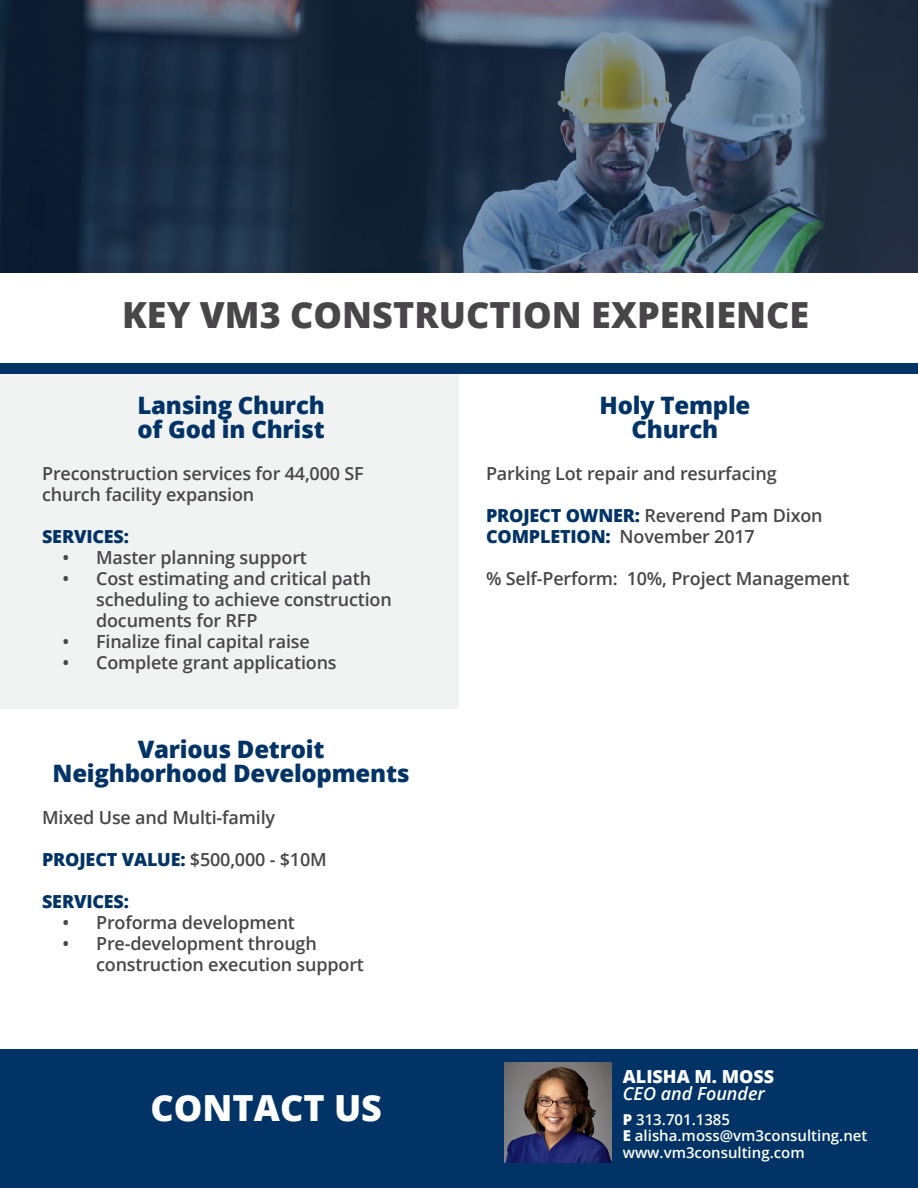
<style>
.page{position:relative;width:918px;height:1188px;background:#fff}
.page>*{position:absolute;margin:0;border:0;box-sizing:border-box;transform-origin:0 0}
.t1{font:800 36px "Open Sans";color:#484648}
.t2{font:800 36px "Open Sans";color:#fff}
.t3{font:800 24px/24px "Open Sans";letter-spacing:-.01em;color:#013366;text-align:center}
.t4{font:600 18px/21px "Open Sans";letter-spacing:-.01em;color:#484648}
.t5{font:800 18px "Open Sans";letter-spacing:-.01em;color:#013366}
.t6{font:italic 600 18px "Open Sans";color:#fff}
.t7{font:800 18px "Open Sans";color:#fff}
.t8{font:600 15px/16.5px "Open Sans";color:#fff}
.s1{font-weight:600;color:#484648}
.s2{font-weight:800;color:#013366}
.s3{font-weight:800}
</style>
<div class="page">
<svg style="left:0;top:0;width:918px;height:272px;background:#2e3f54"></svg>
<div style="left:0;top:373px;width:459px;height:336px;background:#f1f2f2"></div>
<div style="left:0;top:363px;width:918px;height:10px;background:#013366"></div>
<div style="left:0;top:1050px;width:918px;height:138px;background:#013366"></div>
<img style="left:504px;top:1063px;width:108px;height:99px">
<h1 class="t1" style="left:122px;top:288px;width:689px">KEY VM3 CONSTRUCTION EXPERIENCE</h1>
<h2 class="t3" style="left:137px;top:392px;width:189px;text-align:left">Lansing Church of God in Christ</h2>
<p class="t4" style="left:42px;top:462px;width:323px">Preconstruction services for 44,000 SF church facility expansion</p>
<p class="t5" style="left:42px;top:522px;width:88px">SERVICES:</p>
<p class="t4" style="left:62px;top:546px;width:246px">• Master planning support</p>
<p class="t4" style="left:96px;top:567px;width:297px;text-indent:-34px">• Cost estimating and critical path scheduling to achieve construction documents for RFP</p>
<p class="t4" style="left:62px;top:630px;width:249px">• Finalize final capital raise</p>
<p class="t4" style="left:62px;top:651px;width:276px">• Complete grant applications</p>
<h2 class="t3" style="left:53px;top:736px;width:358px">Various Detroit<br>Neighborhood Developments</h2>
<p class="t4" style="left:42px;top:806px;width:235px">Mixed Use and Multi-family</p>
<p class="t5" style="left:42px;top:845px;width:286px">PROJECT VALUE: <span class="s1">$500,000 - $10M</span></p>
<p class="t5" style="left:42px;top:887px;width:88px">SERVICES:</p>
<p class="t4" style="left:62px;top:911px;width:234px">• Proforma development</p>
<p class="t4" style="left:96px;top:932px;width:269px;text-indent:-34px">• Pre-development through construction execution support</p>
<h1 class="t2" style="left:151px;top:1081px;width:233px">CONTACT US</h1>
<h2 class="t3" style="left:600px;top:392px;width:152px">Holy Temple<br>Church</h2>
<p class="t4" style="left:486px;top:462px;width:292px">Parking Lot repair and resurfacing</p>
<p class="t4" style="left:486px;top:504px;width:338px"><span class="s2">PROJECT OWNER:</span> Reverend Pam Dixon<br><span class="s2">COMPLETION:</span> November 2017</p>
<p class="t4" style="left:486px;top:567px;width:365px">% Self-Perform: 10%, Project Management</p>
<p class="t7" style="left:623px;top:1063px;width:153px">ALISHA M. MOSS</p>
<p class="t6" style="left:623px;top:1081px;width:144px">CEO and Founder</p>
<p class="t8" style="left:623px;top:1111px;width:246px"><span class="s3">P</span> 313.701.1385<br><span class="s3">E</span> alisha.moss@vm3consulting.net www.vm3consulting.com</p>
</div>
